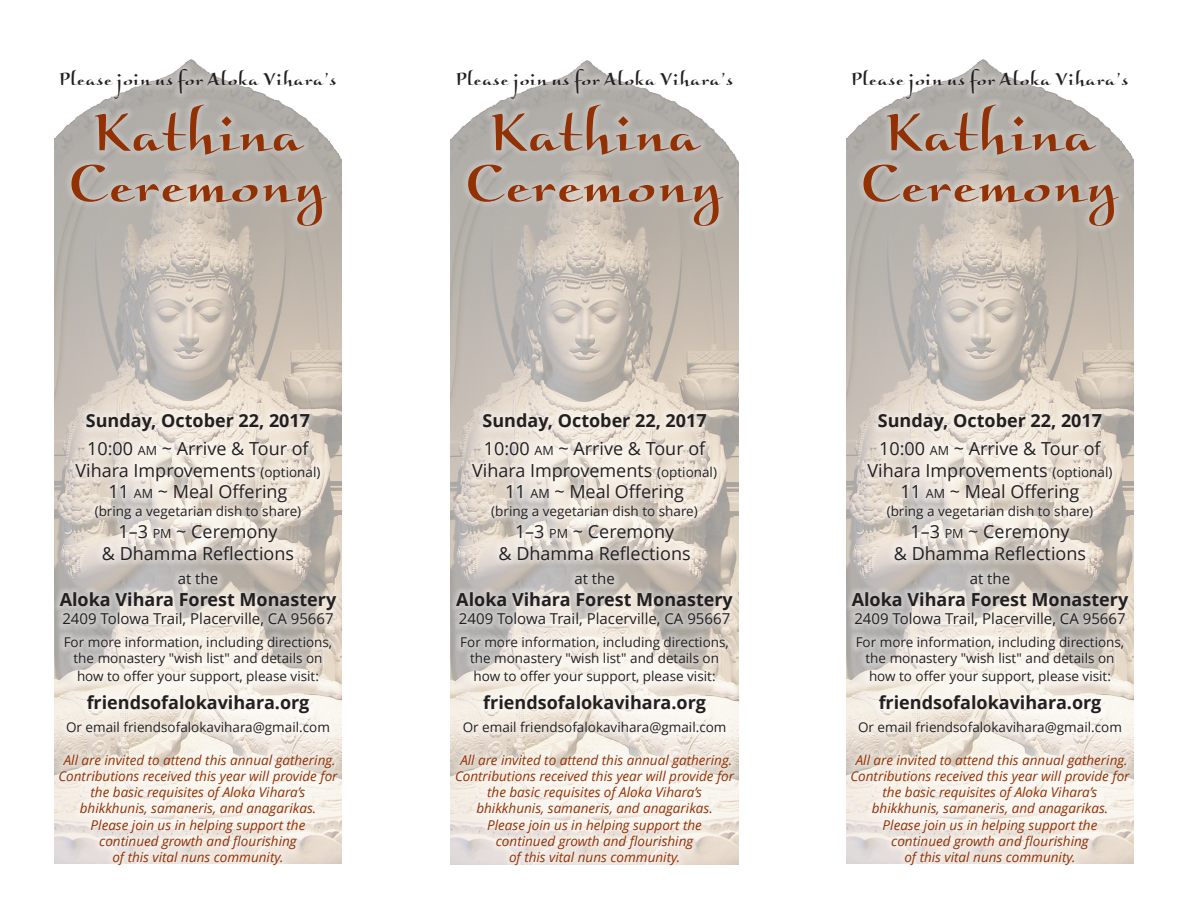
<style>
.page{position:relative;width:1188px;height:918px;background:#fff}
.page>*{position:absolute;margin:0;border:0;box-sizing:border-box;transform-origin:0 0}
.t1{font:54px/51px "Braganza ITCTT";color:#923104;text-align:center}
.t2{font:700 18px/28.3px "Open Sanskrit";color:#231f20}
.t3{font:18px/21.6px "Open Sanskrit";color:#231f20;text-align:center}
.t4{font:18px "Braganza ITCTT";color:#231f20}
.t5{font:15px "Open Sanskrit";color:#231f20}
.t6{font:italic 13.5px/16.2px "Open Sanskrit";color:#923104;text-align:center}
.t7{font:13.5px/16.2px "Open Sanskrit";color:#231f20;text-align:center}
.s1{font-weight:400}
.s2{font-weight:400;font-size:12.6px}
.s3{font-size:13.5px}
.s4{font-size:12.6px}
</style>
<div class="page">
<img style="left:846px;top:60px;width:288px;height:347px">
<img style="left:450px;top:60px;width:288px;height:347px">
<img style="left:54px;top:60px;width:288px;height:347px">
<div style="left:53px;top:407px;width:292px;height:465px;background:#fff;opacity:.75"></div>
<div style="left:52px;top:63px;width:290px;height:170px;background:#fff;opacity:.5"></div>
<div style="left:449px;top:63px;width:290px;height:170px;background:#fff;opacity:.5"></div>
<div style="left:844px;top:63px;width:290px;height:170px;background:#fff;opacity:.5"></div>
<div style="left:449px;top:407px;width:293px;height:465px;background:#fff;opacity:.75"></div>
<div style="left:845px;top:407px;width:292px;height:465px;background:#fff;opacity:.75"></div>
<h2 class="t4" style="left:59px;top:69px;width:279px">Please join us for Aloka Vihara’s</h2>
<h1 class="t1" style="left:69px;top:106px;width:260px">Kathina<br>Ceremony</h1>
<h2 class="t2" style="left:86px;top:406px;width:226px">Sunday, October 22, 2017<br><span class="s1">10:00</span> <span class="s2">AM</span> <span class="s1">~</span> <span class="s1">Arrive &amp; Tour of</span></h2>
<h2 class="t3" style="left:76px;top:459px;width:246px">Vihara Improvements <span class="s3">(optional)<br></span>11 <span class="s4">AM</span> ~ Meal Offering</h2>
<p class="t7" style="left:95px;top:503px;width:208px">(bring a vegetarian dish to share)</p>
<h2 class="t3" style="left:102px;top:520px;width:194px">1–3 <span class="s4">PM</span> ~ Ceremony<br>&amp; Dhamma Reflections</h2>
<p class="t5" style="left:178px;top:568px;width:42px">at the</p>
<h2 class="t2" style="left:60px;top:585px;width:278px">Aloka Vihara Forest Monastery</h2>
<p class="t5" style="left:62px;top:608px;width:273px">2409 Tolowa Trail, Placerville, CA 95667</p>
<p class="t7" style="left:64px;top:634px;width:270px">For more information, including directions, the monastery "wish list" and details on</p>
<p class="t7" style="left:77px;top:668px;width:243px">how to offer your support, please visit:</p>
<h2 class="t2" style="left:87px;top:688px;width:224px">friendsofalokavihara.org</h2>
<p class="t7" style="left:66px;top:719px;width:265px">Or email friendsofalokavihara@gmail.com</p>
<p class="t6" style="left:58px;top:751px;width:281px">All are invited to attend this annual gathering.<br>Contributions received this year will provide for the basic requisites of Aloka Vihara’s bhikkhunis, samaneris, and anagarikas.<br>Please join us in helping support the<br>continued growth and flourishing<br>of this vital nuns community.</p>
<h2 class="t4" style="left:456px;top:69px;width:279px">Please join us for Aloka Vihara’s</h2>
<h1 class="t1" style="left:465px;top:106px;width:260px">Kathina<br>Ceremony</h1>
<h2 class="t2" style="left:482px;top:406px;width:226px">Sunday, October 22, 2017<br><span class="s1">10:00</span> <span class="s2">AM</span> <span class="s1">~</span> <span class="s1">Arrive &amp; Tour of</span></h2>
<h2 class="t3" style="left:472px;top:459px;width:246px">Vihara Improvements <span class="s3">(optional)<br></span>11 <span class="s4">AM</span> ~ Meal Offering</h2>
<p class="t7" style="left:491px;top:503px;width:208px">(bring a vegetarian dish to share)</p>
<h2 class="t3" style="left:499px;top:520px;width:194px">1–3 <span class="s4">PM</span> ~ Ceremony<br>&amp; Dhamma Reflections</h2>
<p class="t5" style="left:574px;top:568px;width:42px">at the</p>
<h2 class="t2" style="left:456px;top:585px;width:278px">Aloka Vihara Forest Monastery</h2>
<p class="t5" style="left:459px;top:608px;width:273px">2409 Tolowa Trail, Placerville, CA 95667</p>
<p class="t7" style="left:460px;top:634px;width:270px">For more information, including directions, the monastery "wish list" and details on</p>
<p class="t7" style="left:474px;top:668px;width:243px">how to offer your support, please visit:</p>
<h2 class="t2" style="left:483px;top:688px;width:224px">friendsofalokavihara.org</h2>
<p class="t7" style="left:463px;top:719px;width:265px">Or email friendsofalokavihara@gmail.com</p>
<p class="t6" style="left:455px;top:751px;width:281px">All are invited to attend this annual gathering.<br>Contributions received this year will provide for the basic requisites of Aloka Vihara’s bhikkhunis, samaneris, and anagarikas.<br>Please join us in helping support the<br>continued growth and flourishing<br>of this vital nuns community.</p>
<h2 class="t4" style="left:851px;top:69px;width:279px">Please join us for Aloka Vihara’s</h2>
<h1 class="t1" style="left:861px;top:106px;width:260px">Kathina<br>Ceremony</h1>
<h2 class="t2" style="left:878px;top:406px;width:226px">Sunday, October 22, 2017<br><span class="s1">10:00</span> <span class="s2">AM</span> <span class="s1">~</span> <span class="s1">Arrive &amp; Tour of</span></h2>
<h2 class="t3" style="left:868px;top:459px;width:246px">Vihara Improvements <span class="s3">(optional)<br></span>11 <span class="s4">AM</span> ~ Meal Offering</h2>
<p class="t7" style="left:887px;top:503px;width:208px">(bring a vegetarian dish to share)</p>
<h2 class="t3" style="left:894px;top:520px;width:194px">1–3 <span class="s4">PM</span> ~ Ceremony<br>&amp; Dhamma Reflections</h2>
<p class="t5" style="left:970px;top:568px;width:42px">at the</p>
<h2 class="t2" style="left:852px;top:585px;width:278px">Aloka Vihara Forest Monastery</h2>
<p class="t5" style="left:854px;top:608px;width:273px">2409 Tolowa Trail, Placerville, CA 95667</p>
<p class="t7" style="left:856px;top:634px;width:270px">For more information, including directions, the monastery "wish list" and details on</p>
<p class="t7" style="left:869px;top:668px;width:243px">how to offer your support, please visit:</p>
<h2 class="t2" style="left:879px;top:688px;width:224px">friendsofalokavihara.org</h2>
<p class="t7" style="left:858px;top:719px;width:265px">Or email friendsofalokavihara@gmail.com</p>
<p class="t6" style="left:850px;top:751px;width:281px">All are invited to attend this annual gathering.<br>Contributions received this year will provide for the basic requisites of Aloka Vihara’s bhikkhunis, samaneris, and anagarikas.<br>Please join us in helping support the<br>continued growth and flourishing<br>of this vital nuns community.</p>
</div>
